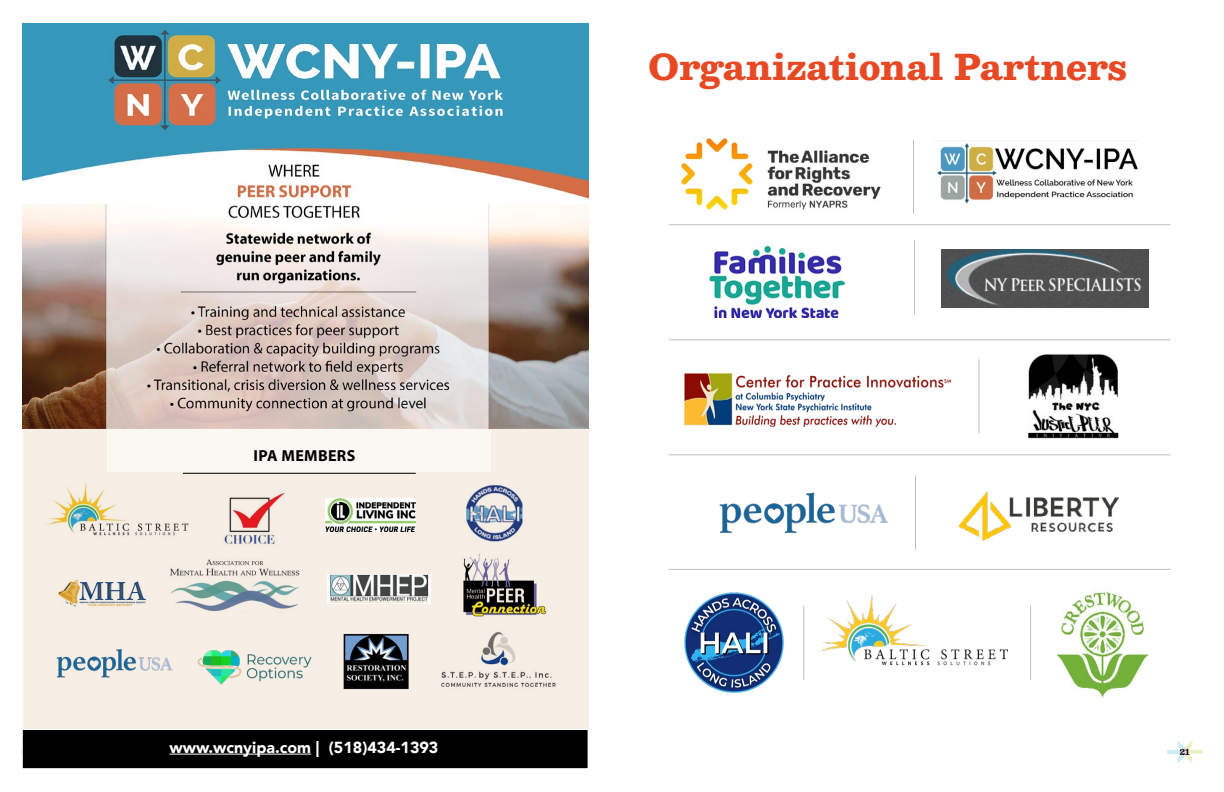
<style>
.page{position:relative;width:1224px;height:792px;background:#fff}
.page>*{position:absolute;margin:0;border:0;box-sizing:border-box;transform-origin:0 0}
.Header_1{font:35px "Besley";color:#e84925}
.Day_Time_Stamp{font:900 16px "Avenir";color:#fff}
.Day_Time_Stamp-2{font:700 16px "Myriad Pro";letter-spacing:.02em;color:#000}
.t1{font:8px "Besley";color:#000}
</style>
<div class="page">
<svg style="left:1167px;top:740px;width:36px;height:23px"></svg>
<div style="left:23px;top:426px;width:566px;height:303px;background:#f7efe6"></div>
<div style="left:107px;top:429px;width:384px;height:43px;background:#fbf8f4"></div>
<img style="left:46px;top:484px;width:143px;height:52px">
<img style="left:224px;top:492px;width:61px;height:52px">
<img style="left:325px;top:498px;width:90px;height:34px">
<img style="left:466px;top:484px;width:57px;height:58px">
<img style="left:57px;top:579px;width:89px;height:28px">
<img style="left:170px;top:559px;width:130px;height:53px">
<img style="left:327px;top:575px;width:104px;height:29px">
<img style="left:463px;top:553px;width:84px;height:64px">
<img style="left:56px;top:648px;width:117px;height:30px">
<img style="left:197px;top:650px;width:115px;height:35px">
<img style="left:343px;top:633px;width:66px;height:57px">
<img style="left:441px;top:632px;width:115px;height:55px">
<div style="left:22px;top:729px;width:566px;height:40px;background:#000"></div>
<div style="left:22px;top:729px;width:567px;height:40px;border:1px solid #fff"></div>
<hr style="left:170px;top:754px;width:141px;height:1px;background:#fff">
<img style="left:23px;top:23px;width:566px;height:406px">
<hr style="left:183px;top:473px;width:233px;height:1px;background:#000">
<hr style="left:669px;top:224px;width:501px;height:1px;background:#bcbec0">
<hr style="left:669px;top:339px;width:501px;height:1px;background:#bcbec0">
<hr style="left:669px;top:454px;width:501px;height:1px;background:#bcbec0">
<hr style="left:669px;top:569px;width:501px;height:1px;background:#bcbec0">
<hr style="left:913px;top:140px;width:1px;height:74px;background:#bcbec0">
<hr style="left:914px;top:240px;width:1px;height:74px;background:#bcbec0">
<hr style="left:978px;top:359px;width:2px;height:74px;background:#bcbec0">
<hr style="left:915px;top:475px;width:1px;height:75px;background:#bcbec0">
<hr style="left:803px;top:606px;width:1px;height:74px;background:#bcbec0">
<hr style="left:1030px;top:606px;width:1px;height:74px;background:#bcbec0">
<img style="left:680px;top:138px;width:201px;height:72px">
<img style="left:937px;top:140px;width:201px;height:64px">
<img style="left:709px;top:247px;width:136px;height:71px">
<img style="left:941px;top:250px;width:207px;height:58px">
<img style="left:684px;top:373px;width:267px;height:54px">
<img style="left:719px;top:492px;width:169px;height:42px">
<img style="left:1027px;top:354px;width:92px;height:85px">
<img style="left:959px;top:492px;width:160px;height:49px">
<img style="left:1056px;top:591px;width:93px;height:107px">
<img style="left:684px;top:592px;width:100px;height:101px">
<img style="left:819px;top:595px;width:189px;height:71px">
<p class="Day_Time_Stamp-2" style="left:254px;top:445px;width:103px">IPA MEMBERS</p>
<p class="Header_1" style="left:648px;top:42px;width:481px">Organizational Partners</p>
<p class="Day_Time_Stamp" style="left:170px;top:734px;width:270px">www.wcnyipa.com | (518)434-1393</p>
<p class="t1" style="left:1180px;top:746px;width:12px">21</p>
</div>
